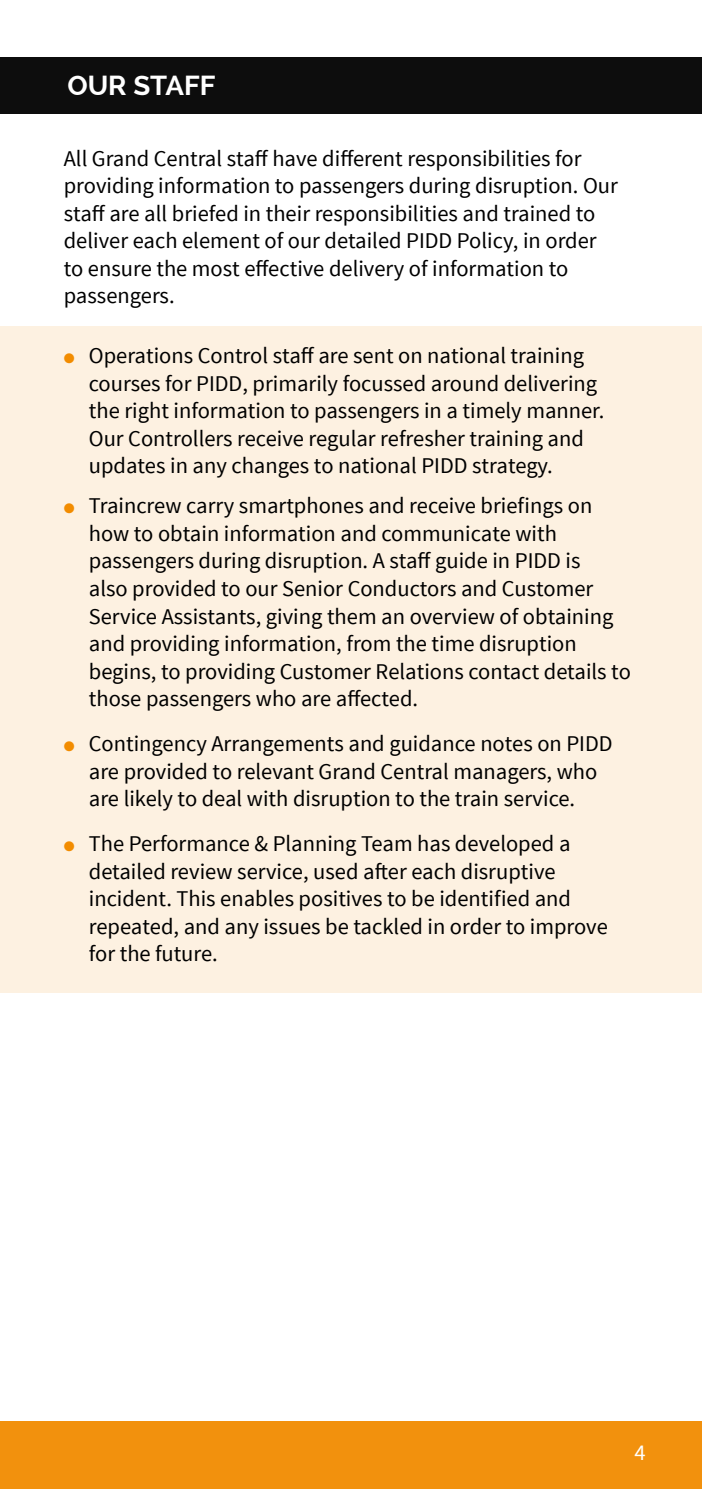
<style>
.page{position:relative;width:702px;height:1489px;background:#fff}
.page>*{position:absolute;margin:0;border:0;box-sizing:border-box;transform-origin:0 0}
.t1{font:700 27.5px "Raleway";color:#fff}
.t2{font:22.5px/27.5px "Source Sans Pro";color:#000}
.t3{font:22.5px "Source Sans Pro";color:#fff}
.s1{color:#f28c00}
</style>
<div class="page">
<div style="left:0;top:326px;width:702px;height:666px;background:#fdf1e1"></div>
<div style="left:0;top:1421px;width:702px;height:67px;background:#f2910d"></div>
<div style="left:0;top:57px;width:702px;height:56px;background:#0d0d0d"></div>
<p class="t1" style="left:67px;top:70px;width:150px">OUR STAFF</p>
<p class="t2" style="left:64px;top:145px;width:555px">All Grand Central staff have different responsibilities for providing information to passengers during disruption. Our staff are all briefed in their responsibilities and trained to deliver each element of our detailed PIDD Policy, in order to ensure the most effective delivery of information to passengers.</p>
<p class="t2" style="left:89px;top:342px;width:517px;text-indent:-25px"><span class="s1">●</span> Operations Control staff are sent on national training courses for PIDD, primarily focussed around delivering the right information to passengers in a timely manner.<br>Our Controllers receive regular refresher training and updates in any changes to national PIDD strategy.</p>
<p class="t2" style="left:89px;top:492px;width:543px;text-indent:-25px"><span class="s1">●</span> Traincrew carry smartphones and receive briefings on how to obtain information and communicate with passengers during disruption. A staff guide in PIDD is<br>also provided to our Senior Conductors and Customer Service Assistants, giving them an overview of obtaining and providing information, from the time disruption begins, to providing Customer Relations contact details to those passengers who are affected.</p>
<p class="t2" style="left:64px;top:730px;width:550px;text-align:center"><span class="s1">●</span> Contingency Arrangements and guidance notes on PIDD are provided to relevant Grand Central managers, who<br>are likely to deal with disruption to the train service.</p>
<p class="t2" style="left:89px;top:830px;width:520px;text-indent:-25px"><span class="s1">●</span> The Performance &amp; Planning Team has developed a detailed review service, used after each disruptive incident. This enables positives to be identified and repeated, and any issues be tackled in order to improve for the future.</p>
<p class="t3" style="left:634px;top:1438px;width:13px">4</p>
</div>
